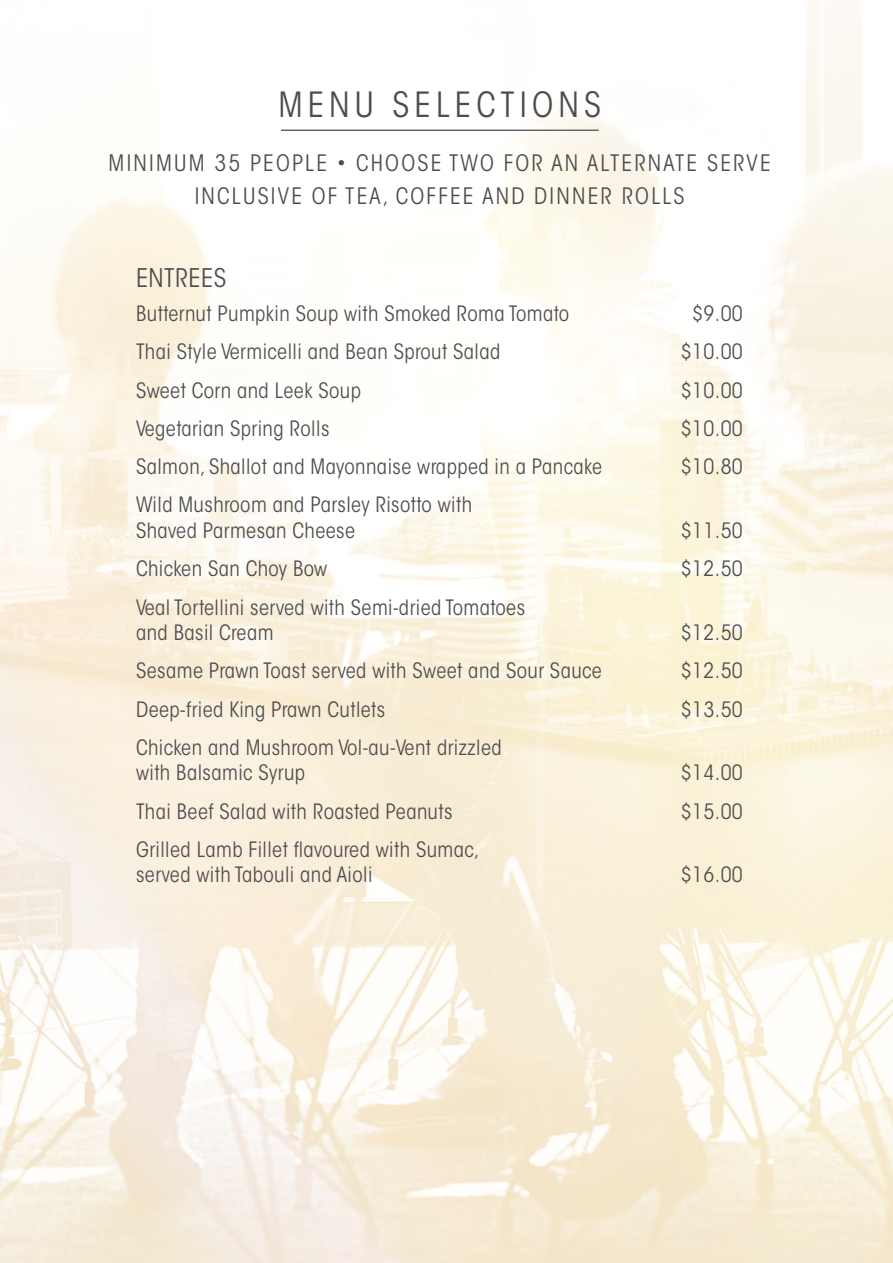
<style>
.page{position:relative;width:893px;height:1263px;background:#fff}
.page>*{position:absolute;margin:0;border:0;box-sizing:border-box;transform-origin:0 0}
.t1{font:34.5px "ITC Avant Garde MM 302 450";letter-spacing:.15em;color:#4d4d4f}
.t2{font:25.5px "ITC Avant Garde MM 302 450";letter-spacing:.02em;color:#4d4d4f}
.t3{font:22.5px/33px "ITC Avant Garde MM 302 450";letter-spacing:.1em;color:#4d4d4f;text-align:center}
.t4{font:21px/25.5px "ITC Avant Garde MM 302 450";letter-spacing:.02em;color:#4d4d4f}
</style>
<div class="page">
<img style="left:0;top:0;width:893px;height:1263px">
<hr style="left:281px;top:130px;width:318px;height:1px;background:#4d4d4f">
<h1 class="t1" style="left:278px;top:84px;width:324px">MENU SELECTIONS</h1>
<p class="t3" style="left:109px;top:147px;width:664px">MINIMUM 35 PEOPLE • CHOOSE TWO FOR AN ALTERNATE SERVE<br>INCLUSIVE OF TEA, COFFEE AND DINNER ROLLS</p>
<p class="t2" style="left:136px;top:263px;width:92px">ENTREES</p>
<p class="t4" style="left:136px;top:301px;width:435px">Butternut Pumpkin Soup with Smoked Roma Tomato</p>
<p class="t4" style="left:692px;top:301px;width:52px">$9.00</p>
<p class="t4" style="left:136px;top:340px;width:366px">Thai Style Vermicelli and Bean Sprout Salad</p>
<p class="t4" style="left:681px;top:340px;width:63px">$10.00</p>
<p class="t4" style="left:136px;top:378px;width:226px">Sweet Corn and Leek Soup</p>
<p class="t4" style="left:681px;top:378px;width:63px">$10.00</p>
<p class="t4" style="left:136px;top:416px;width:195px">Vegetarian Spring Rolls</p>
<p class="t4" style="left:681px;top:416px;width:63px">$10.00</p>
<p class="t4" style="left:136px;top:454px;width:467px">Salmon, Shallot and Mayonnaise wrapped in a Pancake</p>
<p class="t4" style="left:681px;top:454px;width:63px">$10.80</p>
<p class="t4" style="left:136px;top:493px;width:338px">Wild Mushroom and Parsley Risotto with<br>Shaved Parmesan Cheese</p>
<p class="t4" style="left:681px;top:518px;width:63px">$11.50</p>
<p class="t4" style="left:136px;top:556px;width:193px">Chicken San Choy Bow</p>
<p class="t4" style="left:681px;top:556px;width:63px">$12.50</p>
<p class="t4" style="left:136px;top:595px;width:390px">Veal Tortellini served with Semi-dried Tomatoes and Basil Cream</p>
<p class="t4" style="left:681px;top:620px;width:63px">$12.50</p>
<p class="t4" style="left:136px;top:658px;width:467px">Sesame Prawn Toast served with Sweet and Sour Sauce</p>
<p class="t4" style="left:681px;top:658px;width:63px">$12.50</p>
<p class="t4" style="left:136px;top:697px;width:251px">Deep-fried King Prawn Cutlets</p>
<p class="t4" style="left:681px;top:697px;width:63px">$13.50</p>
<p class="t4" style="left:136px;top:735px;width:367px">Chicken and Mushroom Vol-au-Vent drizzled with Balsamic Syrup</p>
<p class="t4" style="left:681px;top:760px;width:63px">$14.00</p>
<p class="t4" style="left:136px;top:799px;width:318px">Thai Beef Salad with Roasted Peanuts</p>
<p class="t4" style="left:681px;top:799px;width:63px">$15.00</p>
<p class="t4" style="left:136px;top:837px;width:345px">Grilled Lamb Fillet flavoured with Sumac, served with Tabouli and Aioli</p>
<p class="t4" style="left:681px;top:862px;width:63px">$16.00</p>
</div>
